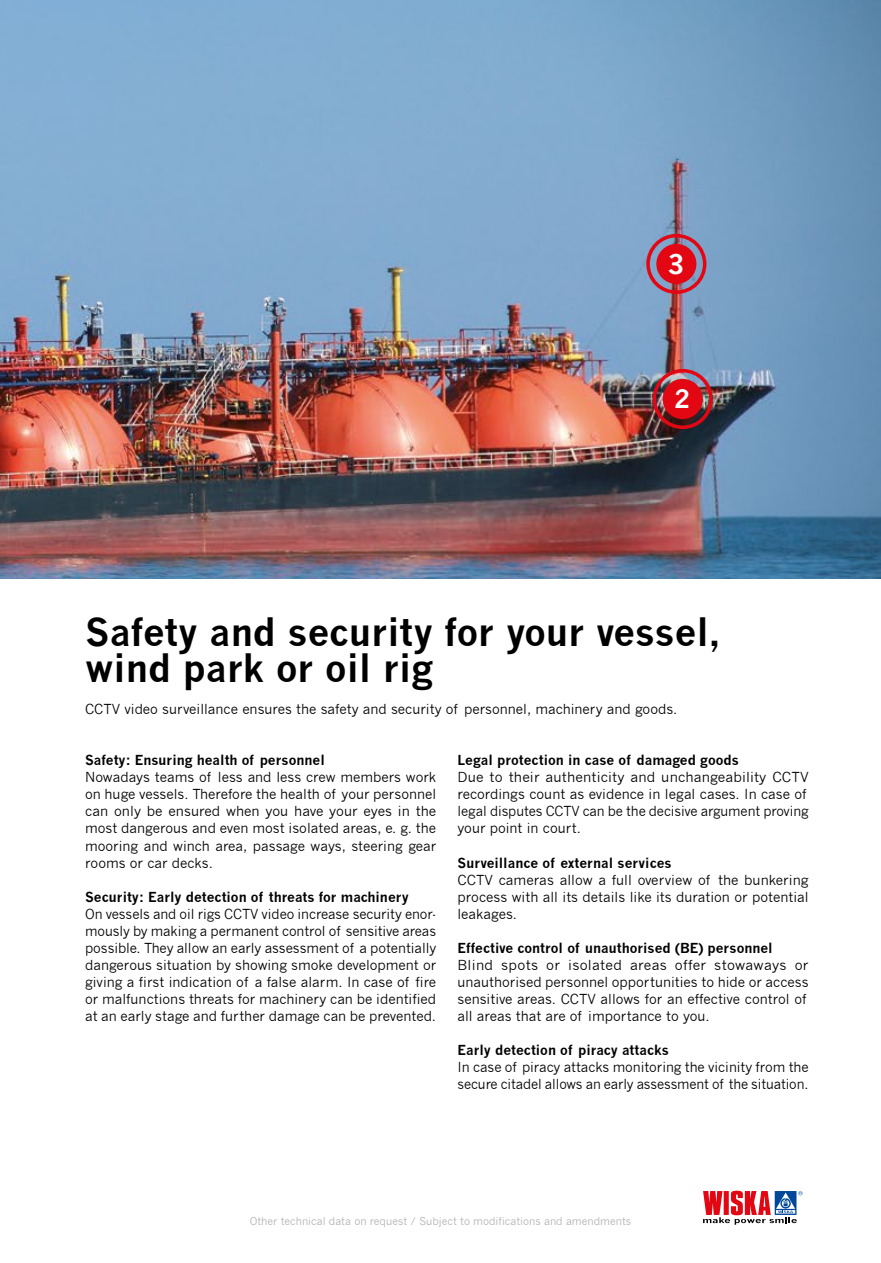
<style>
.page{position:relative;width:881px;height:1263px;background:#fff}
.page>*{position:absolute;margin:0;border:0;box-sizing:border-box;transform-origin:0 0}
.t1{font:700 37.5px/36px "News Gothic";color:#000}
.t2{font:700 26.55px "News Gothic";color:#fff}
.t3{font:700 24.75px "News Gothic";color:#fff}
.t4{font:13.5px/17px "News Gothic";color:#000;text-align:justify}
.t5{font:700 13.5px "News Gothic";color:#000}
.t6{font:10.5px "News Gothic";color:#b3b2b2}
</style>
<div class="page">
<img style="left:0;top:0;width:880px;height:578px">
<div style="left:662px;top:379px;width:40px;height:40px;background:#e30613;border-radius:50%"></div>
<div style="left:652px;top:369px;width:60px;height:60px;border:4px solid #e30613;border-radius:50%"></div>
<div style="left:656px;top:244px;width:40px;height:40px;background:#e30613;border-radius:50%"></div>
<div style="left:646px;top:234px;width:60px;height:60px;border:4px solid #e30613;border-radius:50%"></div>
<svg style="left:703px;top:1191px;width:99px;height:34px"></svg>
<h2 class="t2" style="left:667px;top:248px;width:18px">3</h2>
<h3 class="t3" style="left:674px;top:384px;width:17px">2</h3>
<h1 class="t1" style="left:85px;top:614px;width:636px">Safety and security for your vessel, wind park or oil rig</h1>
<p class="t4" style="left:85px;top:701px;width:593px">CCTV video surveillance ensures the safety and security of personnel, machinery and goods.</p>
<p class="t5" style="left:85px;top:752px;width:241px">Safety: Ensuring health of personnel</p>
<p class="t4" style="left:85px;top:769px;width:352px">Nowadays teams of less and less crew members work on huge vessels. Therefore the health of your personnel can only be ensured when you have your eyes in the most dangerous and even most isolated areas, e. g. the mooring and winch area, passage ways, steering gear rooms or car decks.</p>
<p class="t5" style="left:85px;top:888px;width:325px">Security: Early detection of threats for machinery</p>
<p class="t4" style="left:85px;top:905px;width:352px">On vessels and oil rigs CCTV video increase security enor&shy;mously by making a permanent control of sensitive areas possible. They allow an early assessment of a potentially dangerous situation by showing smoke development or giving a first indication of a false alarm. In case of fire or malfunctions threats for machinery can be identified at an early stage and further damage can be prevented.</p>
<p class="t5" style="left:457px;top:752px;width:283px">Legal protection in case of damaged goods</p>
<p class="t4" style="left:457px;top:769px;width:352px;text-align:left">Due to their authenticity and unchangeability CCTV recordings count as evidence in legal cases. In case of legal disputes CCTV can be the decisive argument proving your point in court.</p>
<p class="t5" style="left:457px;top:854px;width:216px">Surveillance of external services</p>
<p class="t4" style="left:457px;top:871px;width:352px">CCTV cameras allow a full overview of the bunkering process with all its details like its duration or potential leakages.</p>
<p class="t5" style="left:457px;top:939px;width:316px">Effective control of unauthorised (BE) personnel</p>
<p class="t4" style="left:457px;top:956px;width:352px;text-align:left">Blind spots or isolated areas offer stowaways or unauthorised personnel opportunities to hide or access sensitive areas. CCTV allows for an effective control of all areas that are of importance to you.</p>
<p class="t5" style="left:457px;top:1041px;width:213px">Early detection of piracy attacks</p>
<p class="t4" style="left:457px;top:1058px;width:352px">In case of piracy attacks monitoring the vicinity from the secure citadel allows an early assessment of the situation.</p>
<p class="t6" style="left:250px;top:1215px;width:383px">Other technical data on request / Subject to modifications and amendments</p>
</div>
